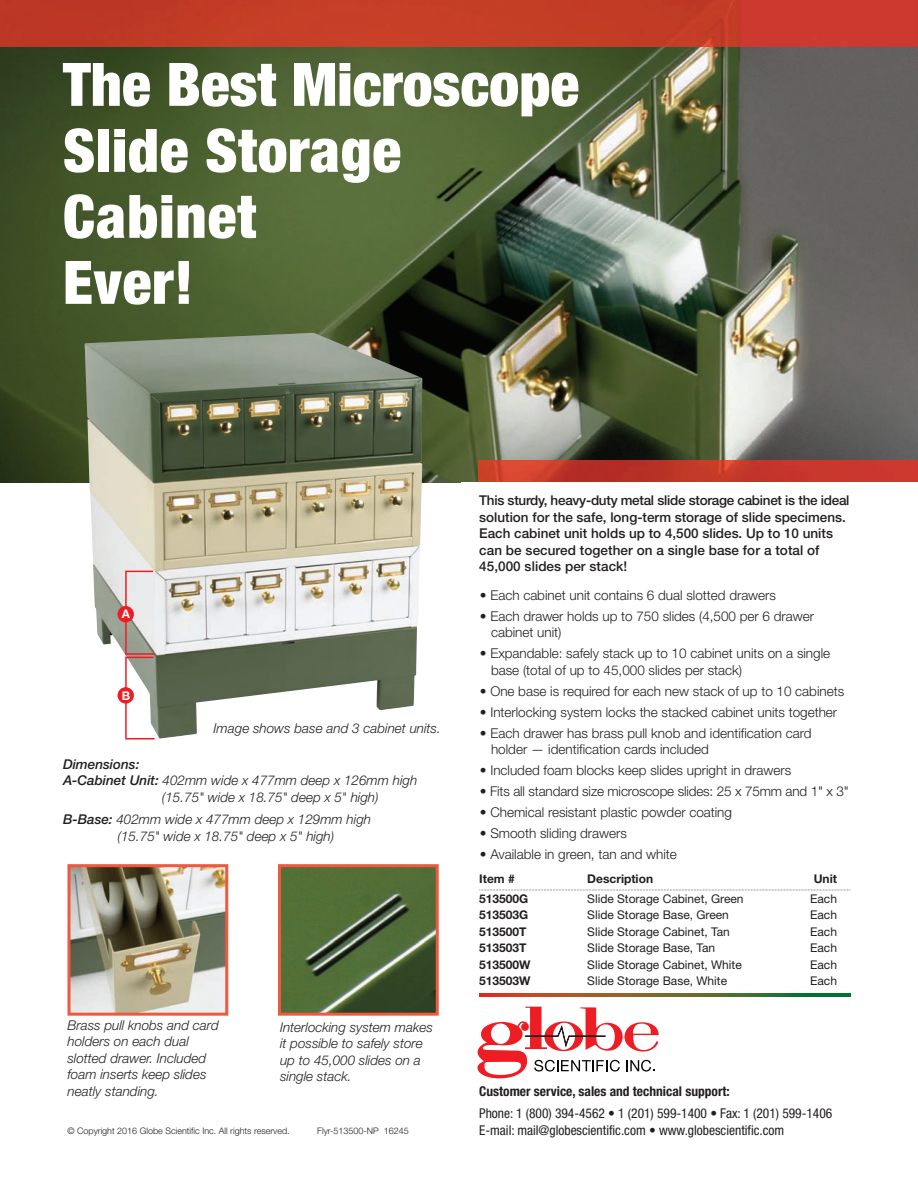
<style>
.page{position:relative;width:918px;height:1188px;background:#fff}
.page>*{position:absolute;margin:0;border:0;box-sizing:border-box;transform-origin:0 0}
.t1{font:900 condensed 60px/66px "Helvetica Neue";letter-spacing:.01em;color:#fff}
.t2{font:300 13.5px/16.5px "Helvetica Neue";color:#231f20}
.t3{font:italic 300 13.5px/16.5px "Helvetica Neue";color:#231f20}
.t4{font:500 13.5px/16.5px "Helvetica Neue";color:#231f20}
.t5{font:condensed 13.5px "Helvetica Neue";color:#231f20}
.t6{font:700 condensed 13.5px "Helvetica Neue";color:#231f20}
.t7{font:italic 500 13.5px "Helvetica Neue";color:#231f20}
.t8{font:12px "Helvetica Neue";color:#231f20}
.t9{font:700 12px "Helvetica Neue";color:#231f20}
.t10{font:700 12px "Helvetica Neue";color:#fff}
.t11{font:300 9px "Helvetica Neue";color:#231f20}
.s1{font-weight:500}
</style>
<div class="page">
<svg style="left:477px;top:1007px;width:182px;height:71px"></svg>
<svg style="left:479px;top:994px;width:371px;height:3px"></svg>
<img style="left:0;top:46px;width:918px;height:436px">
<img style="left:0;top:0;width:918px;height:46px">
<img style="left:72px;top:868px;width:152px;height:144px">
<div style="left:68px;top:864px;width:160px;height:152px;border:3px solid #f0593e"></div>
<img style="left:282px;top:868px;width:153px;height:144px">
<div style="left:278px;top:864px;width:161px;height:152px;border:3px solid #f0593e"></div>
<hr style="left:479px;top:482px;width:439px;height:1px;background:#f0593e">
<img style="left:479px;top:461px;width:439px;height:21px">
<svg style="left:479px;top:890px;width:372px;height:1px"></svg>
<img style="left:84px;top:333px;width:338px;height:406px">
<svg style="left:124px;top:570px;width:32px;height:170px"></svg>
<div style="left:118px;top:606px;width:16px;height:16px;background:#ee1d23;border-radius:50%"></div>
<div style="left:118px;top:687px;width:16px;height:17px;background:#ee1d23;border-radius:50%"></div>
<h1 class="t1" style="left:63px;top:57px;width:518px">The Best Microscope<br>Slide Storage<br>Cabinet<br>Ever!</h1>
<p class="t10" style="left:122px;top:610px;width:10px">A</p>
<p class="t10" style="left:122px;top:691px;width:10px">B</p>
<p class="t3" style="left:214px;top:721px;width:229px">Image shows base and 3 cabinet units.</p>
<p class="t7" style="left:63px;top:759px;width:78px">Dimensions:</p>
<p class="t3" style="left:63px;top:773px;width:356px"><span class="s1">A-Cabinet Unit:</span> 402mm wide x 477mm deep x 126mm high</p>
<p class="t3" style="left:162px;top:790px;width:218px">(15.75" wide x 18.75" deep x 5" high)</p>
<p class="t3" style="left:118px;top:812px;width:255px;text-indent:-55px"><span class="s1">B-Base:</span> 402mm wide x 477mm deep x 129mm high (15.75" wide x 18.75" deep x 5" high)</p>
<p class="t3" style="left:67px;top:1018px;width:153px">Brass pull knobs and card holders on each dual slotted drawer. Included foam inserts keep slides neatly standing.</p>
<p class="t3" style="left:280px;top:1020px;width:154px">Interlocking system makes it possible to safely store up to 45,000 slides on a single stack.</p>
<p class="t4" style="left:479px;top:494px;width:372px">This sturdy, heavy-duty metal slide storage cabinet is the ideal solution for the safe, long-term storage of slide specimens.<br>Each cabinet unit holds up to 4,500 slides. Up to 10 units can be secured together on a single base for a total of 45,000 slides per stack!</p>
<p class="t2" style="left:480px;top:588px;width:298px">• Each cabinet unit contains 6 dual slotted drawers</p>
<p class="t2" style="left:491px;top:609px;width:324px;text-indent:-11px">• Each drawer holds up to 750 slides (4,500 per 6 drawer cabinet unit)</p>
<p class="t2" style="left:491px;top:647px;width:341px;text-indent:-11px">• Expandable: safely stack up to 10 cabinet units on a single base (total of up to 45,000 slides per stack)</p>
<p class="t2" style="left:480px;top:684px;width:366px">• One base is required for each new stack of up to 10 cabinets</p>
<p class="t2" style="left:480px;top:705px;width:359px">• Interlocking system locks the stacked cabinet units together</p>
<p class="t2" style="left:491px;top:726px;width:322px;text-indent:-11px">• Each drawer has brass pull knob and identification card holder — identification cards included</p>
<p class="t2" style="left:480px;top:764px;width:313px">• Included foam blocks keep slides upright in drawers</p>
<p class="t2" style="left:480px;top:785px;width:371px">• Fits all standard size microscope slides: 25 x 75mm and 1" x 3"</p>
<p class="t2" style="left:480px;top:806px;width:254px">• Chemical resistant plastic powder coating</p>
<p class="t2" style="left:480px;top:827px;width:149px">• Smooth sliding drawers</p>
<p class="t2" style="left:480px;top:848px;width:199px">• Available in green, tan and white</p>
<p class="t9" style="left:479px;top:875px;width:37px">Item #</p>
<p class="t9" style="left:587px;top:875px;width:67px">Description</p>
<p class="t9" style="left:814px;top:875px;width:25px">Unit</p>
<p class="t9" style="left:479px;top:894px;width:51px">513500G</p>
<p class="t8" style="left:587px;top:894px;width:158px">Slide Storage Cabinet, Green</p>
<p class="t8" style="left:810px;top:894px;width:28px">Each</p>
<p class="t9" style="left:479px;top:911px;width:51px">513503G</p>
<p class="t8" style="left:587px;top:911px;width:143px">Slide Storage Base, Green</p>
<p class="t8" style="left:810px;top:911px;width:28px">Each</p>
<p class="t9" style="left:479px;top:927px;width:49px">513500T</p>
<p class="t8" style="left:587px;top:927px;width:144px">Slide Storage Cabinet, Tan</p>
<p class="t8" style="left:810px;top:927px;width:28px">Each</p>
<p class="t9" style="left:479px;top:944px;width:49px">513503T</p>
<p class="t8" style="left:587px;top:944px;width:129px">Slide Storage Base, Tan</p>
<p class="t8" style="left:810px;top:944px;width:28px">Each</p>
<p class="t9" style="left:479px;top:960px;width:53px">513500W</p>
<p class="t8" style="left:587px;top:960px;width:156px">Slide Storage Cabinet, White</p>
<p class="t8" style="left:810px;top:960px;width:28px">Each</p>
<p class="t9" style="left:479px;top:977px;width:53px">513503W</p>
<p class="t8" style="left:587px;top:977px;width:141px">Slide Storage Base, White</p>
<p class="t8" style="left:810px;top:977px;width:28px">Each</p>
<p class="t6" style="left:479px;top:1086px;width:252px">Customer service, sales and technical support:</p>
<p class="t5" style="left:479px;top:1109px;width:355px">Phone: 1 (800) 394-4562 • 1 (201) 599-1400 • Fax: 1 (201) 599-1406</p>
<p class="t11" style="left:68px;top:1128px;width:224px">© Copyright 2016 Globe Scientific Inc. All rights reserved.</p>
<p class="t11" style="left:317px;top:1128px;width:93px">Flyr-513500-NP 16245</p>
<p class="t5" style="left:479px;top:1125px;width:307px">E-mail: mail@globescientific.com • www.globescientific.com</p>
</div>
